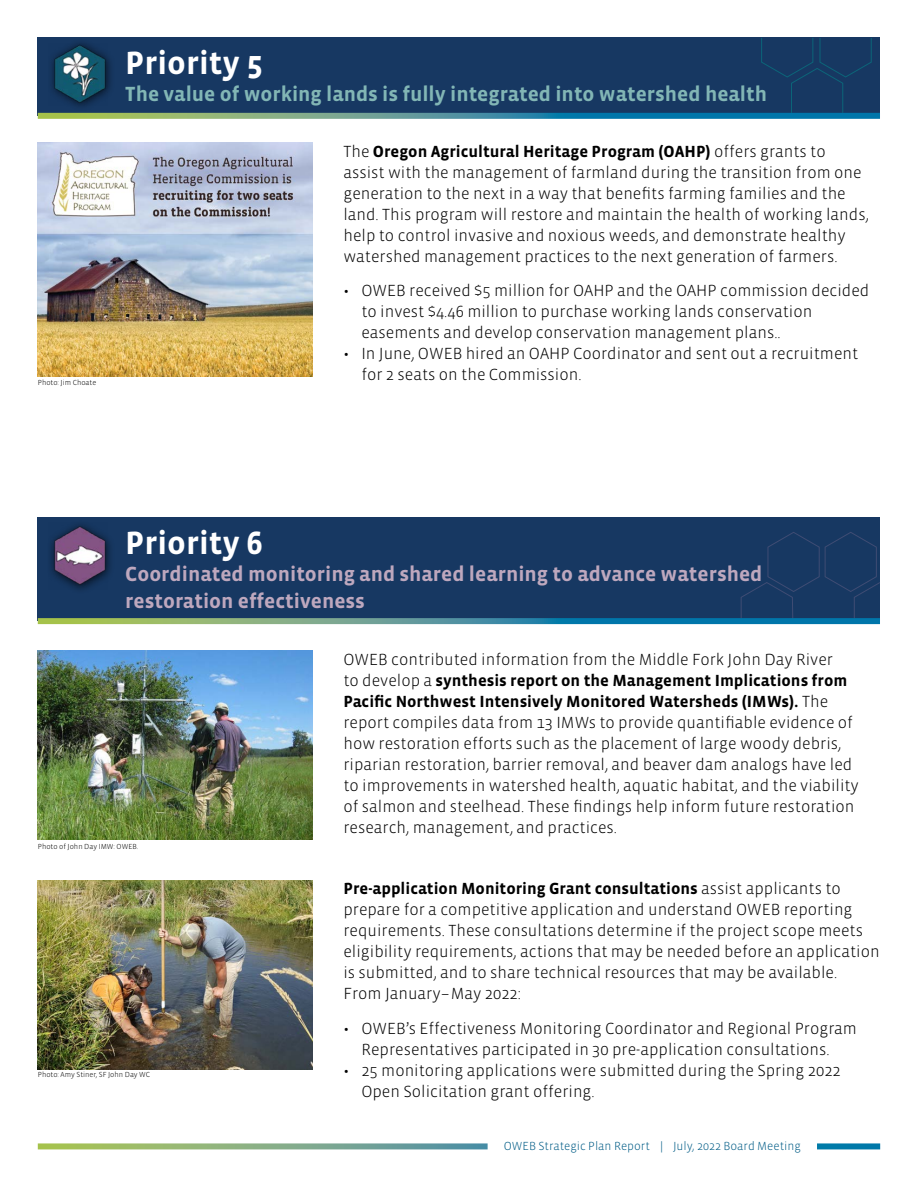
<style>
.page{position:relative;width:918px;height:1188px;background:#fff}
.page>*{position:absolute;margin:0;border:0;box-sizing:border-box;transform-origin:0 0}
.priority_number{font:700 33px "Vista Sans OTCE";color:#fff}
.priority_name{font:700 21px/27px "Vista Sans OTCE";color:#bea8be}
.priority_name-2{font:700 21px "Vista Sans OTCE";color:#82b6b5}
.t1{font:300 16.5px/21px "Vista Sans OTCE";color:#000}
.t2{font:300 12px "Vista Sans OTCE";color:#005c86}
.t3{font:300 7.5px "Vista Sans OTCE";color:#000}
.s1{font-weight:700}
</style>
<div class="page">
<div style="left:38px;top:38px;width:842px;height:78px;background:#173862"></div>
<div style="left:38px;top:518px;width:842px;height:103px;background:#173862"></div>
<svg style="left:38px;top:113px;width:842px;height:6px;background:#519894"></svg>
<svg style="left:38px;top:618px;width:842px;height:6px;background:#4b9490"></svg>
<svg style="left:761px;top:37px;width:111px;height:77px"></svg>
<svg style="left:740px;top:532px;width:140px;height:87px"></svg>
<svg style="left:38px;top:1143px;width:450px;height:6px;background:#8cb28a"></svg>
<div style="left:817px;top:1143px;width:63px;height:6px;background:#0079a9"></div>
<img style="left:52px;top:43px;width:56px;height:62px">
<img style="left:51px;top:525px;width:57px;height:64px">
<img style="left:38px;top:143px;width:274px;height:234px">
<img style="left:38px;top:651px;width:274px;height:189px">
<img style="left:38px;top:880px;width:274px;height:189px">
<p class="t3" style="left:38px;top:378px;width:60px">Photo: Jim Choate</p>
<p class="priority_number" style="left:125px;top:44px;width:139px">Priority 5</p>
<p class="priority_name-2" style="left:125px;top:82px;width:643px">The value of working lands is fully integrated into watershed health</p>
<p class="t1" style="left:343px;top:140px;width:527px">The <span class="s1">Oregon Agricultural Heritage Program (OAHP)</span> offers grants to assist with the management of farmland during the transition from one generation to the next in a way that benefits farming families and the land. This program will restore and maintain the health of working lands, help to control invasive and noxious weeds, and demonstrate healthy watershed management practices to the next generation of farmers.</p>
<p class="t1" style="left:361px;top:280px;width:509px;text-indent:-18px">• OWEB received $5 million for OAHP and the OAHP commission decided to invest $4.46 million to purchase working lands conservation easements and develop conservation management plans..</p>
<p class="t1" style="left:361px;top:343px;width:498px;text-indent:-18px">• In June, OWEB hired an OAHP Coordinator and sent out a recruitment for 2 seats on the Commission.</p>
<p class="priority_number" style="left:125px;top:524px;width:139px">Priority 6</p>
<p class="priority_name" style="left:125px;top:560px;width:639px">Coordinated monitoring and shared learning to advance watershed restoration effectiveness</p>
<p class="t1" style="left:343px;top:648px;width:517px">OWEB contributed information from the Middle Fork John Day River<br>to develop a <span class="s1">synthesis report on the Management Implications from Pacific Northwest Intensively Monitored Watersheds (IMWs).</span> The report compiles data from 13 IMWs to provide quantifiable evidence of how restoration efforts such as the placement of large woody debris, riparian restoration, barrier removal, and beaver dam analogs have led to improvements in watershed health, aquatic habitat, and the viability of salmon and steelhead. These findings help inform future restoration research, management, and practices.</p>
<p class="t3" style="left:38px;top:842px;width:102px">Photo of John Day IMW: OWEB.</p>
<p class="t3" style="left:38px;top:1070px;width:114px">Photo: Amy Stiner, SF John Day WC</p>
<p class="t1" style="left:343px;top:878px;width:538px"><span class="s1">Pre-application Monitoring Grant consultations</span> assist applicants to prepare for a competitive application and understand OWEB reporting requirements. These consultations determine if the project scope meets eligibility requirements, actions that may be needed before an application is submitted, and to share technical resources that may be available.<br>From January – May 2022:</p>
<p class="t1" style="left:343px;top:1018px;width:515px;text-align:center">• OWEB’s Effectiveness Monitoring Coordinator and Regional Program<br>Representatives participated in 30 pre-application consultations.</p>
<p class="t1" style="left:361px;top:1060px;width:481px;text-indent:-18px">• 25 monitoring applications were submitted during the Spring 2022<br>Open Solicitation grant offering.</p>
<p class="t2" style="left:504px;top:1139px;width:299px">OWEB Strategic Plan Report | July, 2022 Board Meeting</p>
</div>
